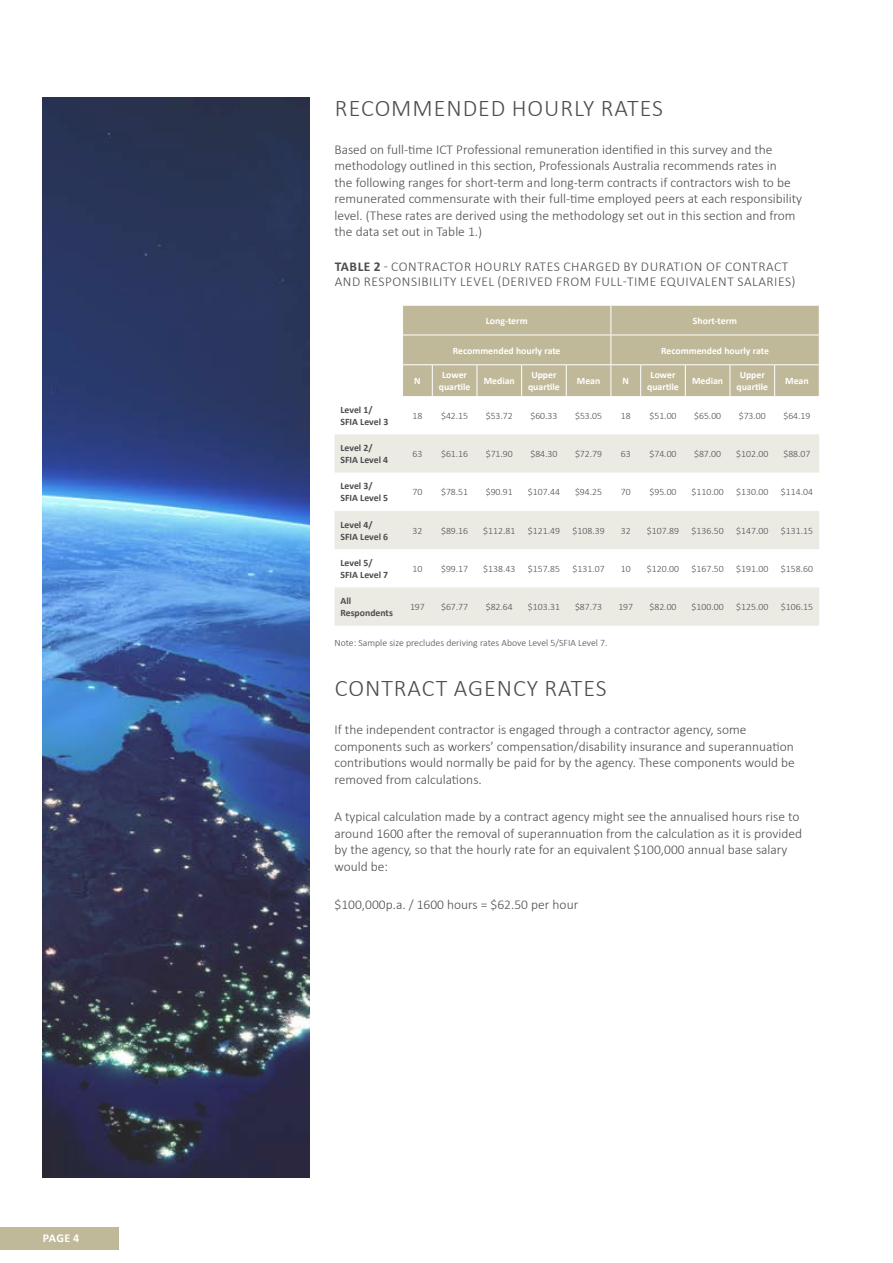
<style>
.page{position:relative;width:893px;height:1263px;background:#fff}
.page>*{position:absolute;margin:0;border:0;box-sizing:border-box;transform-origin:0 0}
.t1{font:300 24px "Calibri";letter-spacing:.04em;color:#4d4d4f}
.t2{font:300 13.5px/16.5px "Calibri";color:#4d4d4f}
.t3{font:300 13.5px/15px "Calibri";letter-spacing:.04em;color:#4d4d4f}
.t4{font:700 12px "Calibri";color:#fff}
.t5{font:300 9.75px "Calibri";color:#4d4d4f}
.t6{font:700 9.75px/12px "Calibri";color:#fff;text-align:center}
.t7{font:700 9.75px/12px "Calibri";color:#4d4d4f}
.s1{font-weight:700}
</style>
<div class="page">
<div style="left:0;top:1227px;width:119px;height:22px;background:#c0b999"></div>
<img style="left:43px;top:98px;width:266px;height:1079px">
<svg style="left:334px;top:434px;width:485px;height:192px;fill:#ebebe4"></svg>
<div style="left:402px;top:305px;width:418px;height:91px;background:#c0b999"></div>
<hr style="left:402px;top:364px;width:30px;height:1px;background:#fff">
<hr style="left:402px;top:365px;width:1px;height:31px;background:#fff">
<hr style="left:432px;top:364px;width:45px;height:1px;background:#fff">
<hr style="left:432px;top:365px;width:1px;height:31px;background:#fff">
<hr style="left:477px;top:364px;width:45px;height:1px;background:#fff">
<hr style="left:477px;top:365px;width:1px;height:31px;background:#fff">
<hr style="left:522px;top:364px;width:44px;height:1px;background:#fff">
<hr style="left:521px;top:365px;width:1px;height:31px;background:#fff">
<hr style="left:566px;top:364px;width:45px;height:1px;background:#fff">
<hr style="left:566px;top:365px;width:1px;height:31px;background:#fff">
<hr style="left:611px;top:364px;width:30px;height:1px;background:#fff">
<hr style="left:610px;top:365px;width:1px;height:31px;background:#fff">
<hr style="left:641px;top:364px;width:44px;height:1px;background:#fff">
<hr style="left:640px;top:365px;width:1px;height:31px;background:#fff">
<hr style="left:685px;top:364px;width:45px;height:1px;background:#fff">
<hr style="left:685px;top:365px;width:1px;height:31px;background:#fff">
<hr style="left:730px;top:364px;width:45px;height:1px;background:#fff">
<hr style="left:730px;top:365px;width:1px;height:31px;background:#fff">
<hr style="left:775px;top:364px;width:45px;height:1px;background:#fff">
<hr style="left:774px;top:365px;width:1px;height:31px;background:#fff">
<hr style="left:819px;top:365px;width:1px;height:31px;background:#fff">
<p class="t4" style="left:43px;top:1231px;width:38px">PAGE 4</p>
<h1 class="t1" style="left:335px;top:93px;width:329px">RECOMMENDED HOURLY RATES</h1>
<p class="t2" style="left:334px;top:140px;width:469px">Based on full-time ICT Professional remuneration identified in this survey and the methodology outlined in this section, Professionals Australia recommends rates in<br>the following ranges for short-term and long-term contracts if contractors wish to be remunerated commensurate with their full-time employed peers at each responsibility level. (These rates are derived using the methodology set out in this section and from the data set out in Table 1.)</p>
<p class="t3" style="left:335px;top:258px;width:462px"><span class="s1">TABLE 2</span> - CONTRACTOR HOURLY RATES CHARGED BY DURATION OF CONTRACT<br>AND RESPONSIBILITY LEVEL (DERIVED FROM FULL-TIME EQUIVALENT SALARIES)</p>
<p class="t6" style="left:486px;top:314px;width:43px">Long-term</p>
<p class="t6" style="left:693px;top:314px;width:46px">Short-term</p>
<p class="t6" style="left:453px;top:344px;width:109px">Recommended hourly rate</p>
<p class="t6" style="left:661px;top:344px;width:109px">Recommended hourly rate</p>
<p class="t6" style="left:414px;top:374px;width:8px">N</p>
<p class="t6" style="left:439px;top:368px;width:33px">Lower quartile</p>
<p class="t6" style="left:484px;top:374px;width:33px">Median</p>
<p class="t6" style="left:528px;top:368px;width:33px">Upper quartile</p>
<p class="t6" style="left:577px;top:374px;width:25px">Mean</p>
<p class="t6" style="left:623px;top:374px;width:8px">N</p>
<p class="t6" style="left:647px;top:368px;width:33px">Lower quartile</p>
<p class="t6" style="left:692px;top:374px;width:33px">Median</p>
<p class="t6" style="left:736px;top:368px;width:33px">Upper quartile</p>
<p class="t6" style="left:785px;top:374px;width:25px">Mean</p>
<p class="t7" style="left:340px;top:403px;width:49px">Level 1/<br>SFIA Level 3</p>
<p class="t5" style="left:412px;top:410px;width:11px">18</p>
<p class="t5" style="left:441px;top:410px;width:29px">$42.15</p>
<p class="t5" style="left:486px;top:410px;width:29px">$53.72</p>
<p class="t5" style="left:530px;top:410px;width:29px">$60.33</p>
<p class="t5" style="left:575px;top:410px;width:29px">$53.05</p>
<p class="t5" style="left:621px;top:410px;width:11px">18</p>
<p class="t5" style="left:649px;top:410px;width:29px">$51.00</p>
<p class="t5" style="left:694px;top:410px;width:29px">$65.00</p>
<p class="t5" style="left:739px;top:410px;width:29px">$73.00</p>
<p class="t5" style="left:783px;top:410px;width:29px">$64.19</p>
<p class="t7" style="left:340px;top:441px;width:49px">Level 2/<br>SFIA Level 4</p>
<p class="t5" style="left:412px;top:448px;width:11px">63</p>
<p class="t5" style="left:441px;top:448px;width:29px">$61.16</p>
<p class="t5" style="left:486px;top:448px;width:29px">$71.90</p>
<p class="t5" style="left:530px;top:448px;width:29px">$84.30</p>
<p class="t5" style="left:575px;top:448px;width:29px">$72.79</p>
<p class="t5" style="left:621px;top:448px;width:11px">63</p>
<p class="t5" style="left:649px;top:448px;width:29px">$74.00</p>
<p class="t5" style="left:694px;top:448px;width:29px">$87.00</p>
<p class="t5" style="left:736px;top:448px;width:34px">$102.00</p>
<p class="t5" style="left:783px;top:448px;width:29px">$88.07</p>
<p class="t7" style="left:340px;top:480px;width:49px">Level 3/<br>SFIA Level 5</p>
<p class="t5" style="left:412px;top:486px;width:11px">70</p>
<p class="t5" style="left:441px;top:486px;width:29px">$78.51</p>
<p class="t5" style="left:486px;top:486px;width:29px">$90.91</p>
<p class="t5" style="left:528px;top:486px;width:34px">$107.44</p>
<p class="t5" style="left:575px;top:486px;width:29px">$94.25</p>
<p class="t5" style="left:621px;top:486px;width:11px">70</p>
<p class="t5" style="left:649px;top:486px;width:29px">$95.00</p>
<p class="t5" style="left:692px;top:486px;width:34px">$110.00</p>
<p class="t5" style="left:736px;top:486px;width:34px">$130.00</p>
<p class="t5" style="left:781px;top:486px;width:34px">$114.04</p>
<p class="t7" style="left:340px;top:518px;width:49px">Level 4/<br>SFIA Level 6</p>
<p class="t5" style="left:412px;top:524px;width:11px">32</p>
<p class="t5" style="left:441px;top:524px;width:29px">$89.16</p>
<p class="t5" style="left:483px;top:524px;width:34px">$112.81</p>
<p class="t5" style="left:528px;top:524px;width:34px">$121.49</p>
<p class="t5" style="left:573px;top:524px;width:34px">$108.39</p>
<p class="t5" style="left:621px;top:524px;width:11px">32</p>
<p class="t5" style="left:647px;top:524px;width:34px">$107.89</p>
<p class="t5" style="left:692px;top:524px;width:34px">$136.50</p>
<p class="t5" style="left:736px;top:524px;width:34px">$147.00</p>
<p class="t5" style="left:781px;top:524px;width:34px">$131.15</p>
<p class="t7" style="left:340px;top:556px;width:49px">Level 5/<br>SFIA Level 7</p>
<p class="t5" style="left:412px;top:563px;width:11px">10</p>
<p class="t5" style="left:441px;top:563px;width:29px">$99.17</p>
<p class="t5" style="left:483px;top:563px;width:34px">$138.43</p>
<p class="t5" style="left:528px;top:563px;width:34px">$157.85</p>
<p class="t5" style="left:573px;top:563px;width:34px">$131.07</p>
<p class="t5" style="left:621px;top:563px;width:11px">10</p>
<p class="t5" style="left:647px;top:563px;width:34px">$120.00</p>
<p class="t5" style="left:692px;top:563px;width:34px">$167.50</p>
<p class="t5" style="left:736px;top:563px;width:34px">$191.00</p>
<p class="t5" style="left:781px;top:563px;width:34px">$158.60</p>
<p class="t7" style="left:340px;top:595px;width:54px">All<br>Respondents</p>
<p class="t5" style="left:410px;top:601px;width:16px">197</p>
<p class="t5" style="left:441px;top:601px;width:29px">$67.77</p>
<p class="t5" style="left:486px;top:601px;width:29px">$82.64</p>
<p class="t5" style="left:528px;top:601px;width:34px">$103.31</p>
<p class="t5" style="left:575px;top:601px;width:29px">$87.73</p>
<p class="t5" style="left:618px;top:601px;width:16px">197</p>
<p class="t5" style="left:649px;top:601px;width:29px">$82.00</p>
<p class="t5" style="left:692px;top:601px;width:34px">$100.00</p>
<p class="t5" style="left:736px;top:601px;width:34px">$125.00</p>
<p class="t5" style="left:781px;top:601px;width:34px">$106.15</p>
<p class="t5" style="left:334px;top:637px;width:275px">Note: Sample size precludes deriving rates Above Level 5/SFIA Level 7.</p>
<h1 class="t1" style="left:335px;top:673px;width:273px">CONTRACT AGENCY RATES</h1>
<p class="t2" style="left:334px;top:721px;width:462px">If the independent contractor is engaged through a contractor agency, some components such as workers’ compensation/disability insurance and superannuation contributions would normally be paid for by the agency. These components would be removed from calculations.</p>
<p class="t2" style="left:334px;top:808px;width:469px">A typical calculation made by a contract agency might see the annualised hours rise to around 1600 after the removal of superannuation from the calculation as it is provided by the agency, so that the hourly rate for an equivalent $100,000 annual base salary would be:</p>
<p class="t2" style="left:334px;top:895px;width:245px">$100,000p.a. / 1600 hours = $62.50 per hour</p>
</div>
